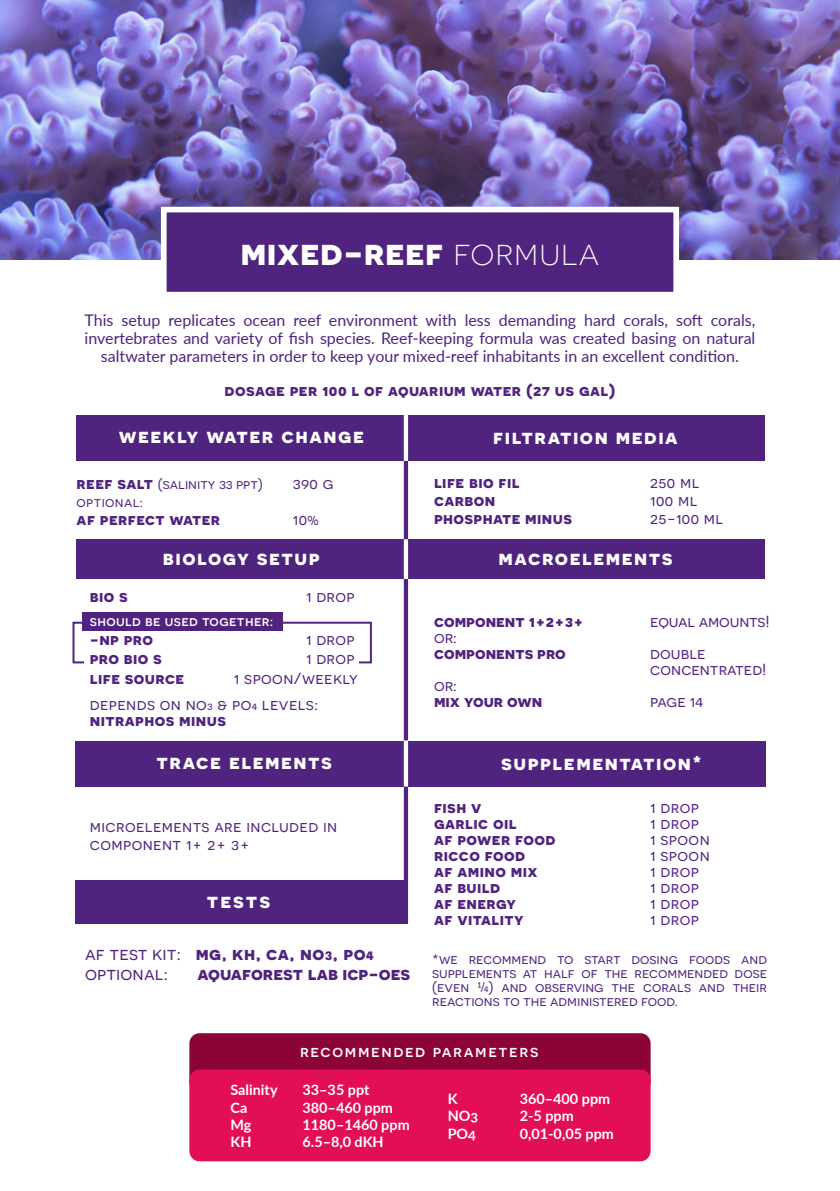
<style>
.page{position:relative;width:840px;height:1191px;background:#fff}
.page>*{position:absolute;margin:0;border:0;box-sizing:border-box;transform-origin:0 0}
.t1{font:700 36px "Novecentosanswide";letter-spacing:.01em;color:#fff}
.t2{font:700 20px "Novecentosanswide";letter-spacing:.075em;color:#fff}
.t3{font:700 18px "Novecentosanswide";color:#50237f}
.t4{font:18px "Novecentosanswide";letter-spacing:.005em;color:#50237f}
.museo_czarne_srednie{font:500 16.2px "Novecentosanswide";letter-spacing:.1em;color:#fff}
.t5{font:16px/18px "Lato";color:#50237f;text-align:center}
.t6{font:700 16px "Novecentosanswide";letter-spacing:.025em;color:#50237f}
.t7{font:16px/18px "Novecentosanswide";letter-spacing:.025em;color:#50237f}
.t8{font:700 16px "Novecentosanswide";color:#50237f}
.t9{font:16px/16px "Novecentosanswide";color:#50237f}
.t10{font:16px "Novecentosanswide";letter-spacing:-.01em;color:#50237f}
.t11{font:700 14.4px "Lato";color:#fff}
.t12{font:14px/14px "Novecentosanswide";color:#50237f;text-align:justify}
.t13{font:500 14px "Novecentosanswide";letter-spacing:.025em;color:#fff}
.t14{font:14px "Novecentosanswide";letter-spacing:.025em;color:#50237f}
.s1{font-weight:300}
.s2{font-weight:700;font-size:16px}
.s3{font-weight:400}
.s4{font-size:22px}
</style>
<div class="page">
<img style="left:0;top:0;width:839px;height:260px">
<div style="left:161px;top:207px;width:517px;height:90px;background:#50237f;border:6px solid #fff"></div>
<div style="left:189px;top:1033px;width:461px;height:59px;background:#8c0338;border-radius:10px"></div>
<div style="left:189px;top:1069px;width:461px;height:92px;background:#e20f55;border-radius:10px"></div>
<div style="left:404px;top:741px;width:360px;height:45px;background:#50237f"></div>
<div style="left:76px;top:741px;width:328px;height:45px;background:#50237f"></div>
<div style="left:75px;top:880px;width:333px;height:44px;background:#50237f"></div>
<div style="left:77px;top:539px;width:687px;height:40px;background:#50237f"></div>
<div style="left:77px;top:415px;width:687px;height:46px;background:#50237f"></div>
<div style="left:403px;top:740px;width:5px;height:184px;background:#50237f"></div>
<div style="left:403px;top:738px;width:5px;height:48px;background:#fff"></div>
<div style="left:403px;top:576px;width:5px;height:164px;background:#50237f"></div>
<div style="left:403px;top:449px;width:5px;height:114px;background:#50237f"></div>
<div style="left:403px;top:415px;width:5px;height:46px;background:#fff"></div>
<div style="left:403px;top:539px;width:5px;height:40px;background:#fff"></div>
<div style="left:72px;top:621px;width:299px;height:42px;border:2px solid #50237f"></div>
<div style="left:84px;top:615px;width:198px;height:51px;background:#fff"></div>
<div style="left:143px;top:643px;width:215px;height:23px;background:#fff"></div>
<div style="left:82px;top:612px;width:200px;height:19px;background:#50237f"></div>
<p class="t1" style="left:240px;top:230px;width:360px">mixed-reef <span class="s1">formula</span></p>
<p class="t5" style="left:84px;top:311px;width:672px">This setup replicates ocean reef environment with less demanding hard corals, soft corals, invertebrates and variety of fish species. Reef-keeping formula was created basing on natural saltwater parameters in order to keep your mixed-reef inhabitants in an excellent condition.</p>
<p class="t6" style="left:224px;top:380px;width:392px">dosage per 100 l of aquarium water (27 us gal)</p>
<p class="t2" style="left:119px;top:424px;width:246px">weekly water change</p>
<p class="t12" style="left:77px;top:477px;width:188px"><span class="s2">reef salt</span> (salinity 33 ppt)</p>
<p class="t7" style="left:293px;top:474px;width:42px">390 g</p>
<p class="t14" style="left:77px;top:494px;width:68px">optional:</p>
<p class="t6" style="left:77px;top:509px;width:145px">af perfect water</p>
<p class="t7" style="left:293px;top:510px;width:27px">10%</p>
<p class="t2" style="left:493px;top:424px;width:186px">filtration media</p>
<p class="t6" style="left:434px;top:473px;width:87px">life bio fil</p>
<p class="t7" style="left:650px;top:473px;width:51px">250 ml</p>
<p class="t6" style="left:434px;top:491px;width:63px">carbon</p>
<p class="t7" style="left:650px;top:491px;width:49px">100 ml</p>
<p class="t6" style="left:434px;top:509px;width:139px">phosphate minus</p>
<p class="t7" style="left:650px;top:509px;width:74px">25-100 ml</p>
<p class="t2" style="left:163px;top:545px;width:158px">biology setup</p>
<p class="t2" style="left:498px;top:545px;width:175px">macroelements</p>
<p class="t6" style="left:90px;top:586px;width:40px">bio s</p>
<p class="t7" style="left:306px;top:587px;width:50px">1 drop</p>
<p class="t13" style="left:90px;top:613px;width:185px">should be used together:</p>
<p class="t6" style="left:90px;top:629px;width:65px">-np pro</p>
<p class="t7" style="left:306px;top:630px;width:50px">1 drop</p>
<p class="t6" style="left:90px;top:649px;width:74px">pro bio s</p>
<p class="t7" style="left:306px;top:649px;width:50px">1 drop</p>
<p class="t6" style="left:90px;top:668px;width:96px">life source</p>
<p class="t7" style="left:234px;top:669px;width:125px">1 spoon/weekly</p>
<p class="t7" style="left:90px;top:695px;width:229px">depends on no3 &amp; po4 levels:</p>
<p class="t6" style="left:90px;top:710px;width:138px">nitraphos minus</p>
<p class="t2" style="left:156px;top:749px;width:177px">trace elements</p>
<p class="t7" style="left:90px;top:817px;width:249px">microelements are included in component 1+ 2+ 3+</p>
<p class="t2" style="left:207px;top:888px;width:65px">tests</p>
<p class="t3" style="left:85px;top:942px;width:290px"><span class="s3">af test kit:</span> mg, kh, ca, no<span class="s4">3</span>, po<span class="s4">4</span></p>
<p class="t4" style="left:85px;top:963px;width:84px">optional:</p>
<p class="t3" style="left:197px;top:962px;width:214px">aquaforest lab icp-oes</p>
<p class="t8" style="left:434px;top:611px;width:151px">component 1+2+3+</p>
<p class="t10" style="left:650px;top:612px;width:121px">equal amounts!</p>
<p class="t7" style="left:434px;top:628px;width:24px">or:</p>
<p class="t8" style="left:434px;top:643px;width:133px">components pro</p>
<p class="t9" style="left:650px;top:645px;width:118px">double concentrated!</p>
<p class="t7" style="left:434px;top:676px;width:24px">or:</p>
<p class="t8" style="left:434px;top:691px;width:110px">mix your own</p>
<p class="t7" style="left:650px;top:692px;width:55px">page 14</p>
<p class="t2" style="left:501px;top:750px;width:202px">supplementation*</p>
<p class="t6" style="left:434px;top:797px;width:49px">fish v</p>
<p class="t7" style="left:650px;top:798px;width:50px">1 drop</p>
<p class="t6" style="left:434px;top:813px;width:84px">garlic oil</p>
<p class="t7" style="left:650px;top:814px;width:50px">1 drop</p>
<p class="t6" style="left:434px;top:829px;width:123px">af power food</p>
<p class="t7" style="left:650px;top:830px;width:61px">1 spoon</p>
<p class="t6" style="left:434px;top:845px;width:93px">ricco food</p>
<p class="t7" style="left:650px;top:846px;width:61px">1 spoon</p>
<p class="t6" style="left:434px;top:861px;width:105px">af amino mix</p>
<p class="t7" style="left:650px;top:862px;width:50px">1 drop</p>
<p class="t6" style="left:434px;top:877px;width:68px">af build</p>
<p class="t7" style="left:650px;top:878px;width:50px">1 drop</p>
<p class="t6" style="left:434px;top:893px;width:83px">af energy</p>
<p class="t7" style="left:650px;top:894px;width:50px">1 drop</p>
<p class="t6" style="left:434px;top:909px;width:91px">af vitality</p>
<p class="t7" style="left:650px;top:910px;width:50px">1 drop</p>
<p class="t12" style="left:432px;top:952px;width:336px">*we recommend to start dosing foods and supplements at half of the recommended dose (even ¼) and observing the corals and their reactions to the administered food.</p>
<p class="museo_czarne_srednie" style="left:300px;top:1041px;width:239px">recommended parameters</p>
<p class="t11" style="left:230px;top:1079px;width:49px">Salinity</p>
<p class="t11" style="left:302px;top:1079px;width:68px">33–35 ppt</p>
<p class="t11" style="left:230px;top:1096px;width:18px">Ca</p>
<p class="t11" style="left:302px;top:1096px;width:92px">380–460 ppm</p>
<p class="t11" style="left:230px;top:1114px;width:22px">Mg</p>
<p class="t11" style="left:302px;top:1114px;width:109px">1180–1460 ppm</p>
<p class="t11" style="left:230px;top:1131px;width:22px">KH</p>
<p class="t11" style="left:302px;top:1131px;width:83px">6.5–8,0 dKH</p>
<p class="t11" style="left:447px;top:1088px;width:11px">K</p>
<p class="t11" style="left:519px;top:1088px;width:92px">360–400 ppm</p>
<p class="t11" style="left:447px;top:1105px;width:32px">NO3</p>
<p class="t11" style="left:519px;top:1105px;width:55px">2-5 ppm</p>
<p class="t11" style="left:447px;top:1122px;width:30px">PO4</p>
<p class="t11" style="left:519px;top:1122px;width:96px">0,01-0,05 ppm</p>
</div>
